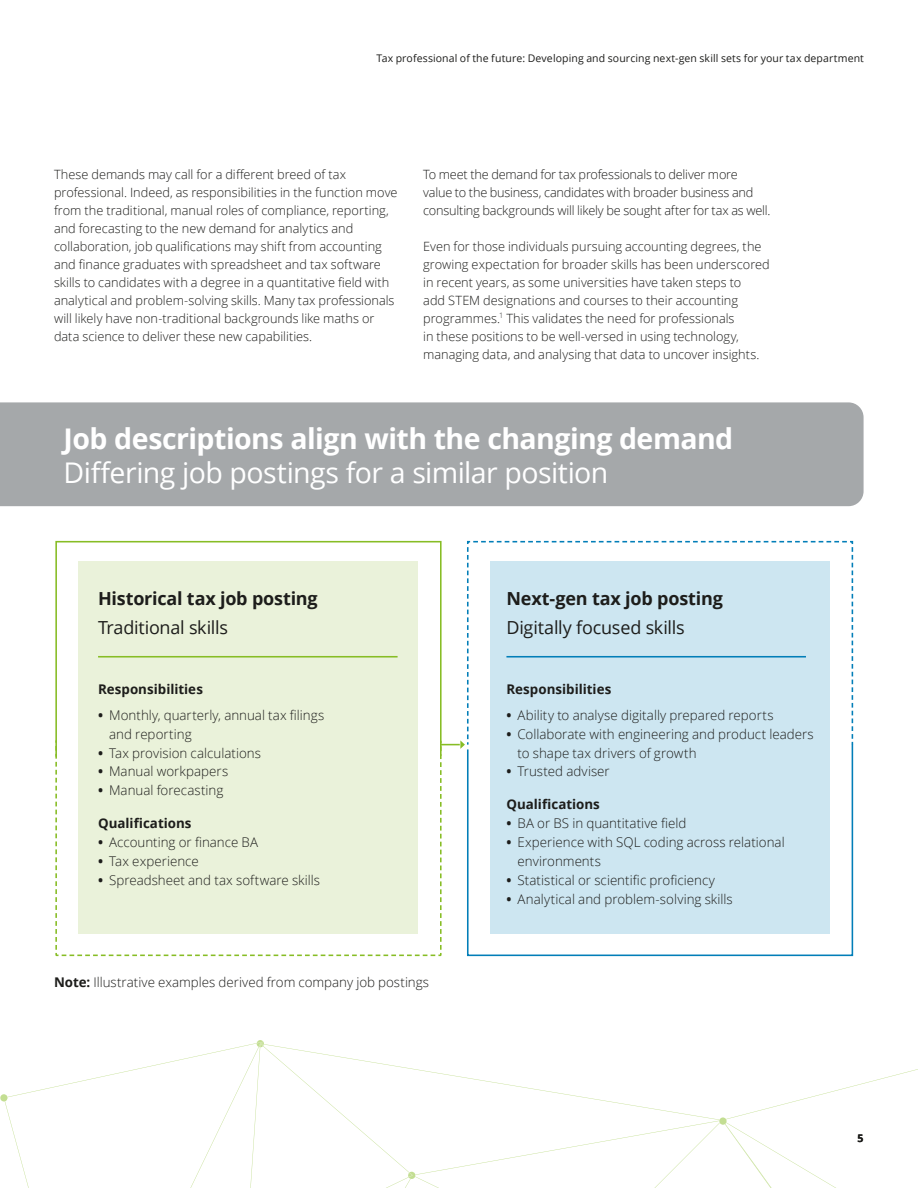
<style>
.page{position:relative;width:918px;height:1188px;background:#fff}
.page>*{position:absolute;margin:0;border:0;box-sizing:border-box;transform-origin:0 0}
.Introduction__14_18p{font:700 28.5px/34.2px "Open Sans";letter-spacing:-.02em;color:#fff}
.Body_copy__8_5_12pt{font:700 18px "Open Sans";letter-spacing:-.01em;color:#1d1d1b}
.Body_copy__8_5_12pt-2{font:18px "Open Sans";letter-spacing:-.015em;color:#1d1d1b}
.Introduction__14_18p-2{font:300 13.35px/18.9px "Open Sans";color:#1d1d1b}
.Body_copy__8_5_12pt-3{font:700 13.35px "Open Sans";color:#1d1d1b}
.Introduction__14_18p-3{font:300 12.75px/18px "Open Sans";color:#1d1d1b}
.Brochure_title___Lef{font:10.5px "Open Sans";letter-spacing:.01em;color:#1d1d1b}
.Brochure_title___Rig{font:700 10.5px "Open Sans";color:#1d1d1b}
.s1{font-weight:400}
.s2{font-weight:700}
</style>
<div class="page">
<div style="left:0;top:402px;width:864px;height:104px;background:#a5a8aa"></div>
<svg style="left:0;top:1040px;width:918px;height:148px"></svg>
<svg style="left:442px;top:541px;width:411px;height:415px"></svg>
<svg style="left:55px;top:758px;width:387px;height:199px"></svg>
<svg style="left:55px;top:540px;width:387px;height:218px"></svg>
<hr style="left:98px;top:656px;width:300px;height:2px;background:#87bd25">
<hr style="left:506px;top:656px;width:300px;height:2px;background:#027eb8">
<p class="Brochure_title___Lef" style="left:376px;top:51px;width:489px">Tax professional of the future: Developing and sourcing next-gen skill sets for your tax department</p>
<p class="Introduction__14_18p-3" style="left:54px;top:165px;width:345px">These demands may call for a different breed of tax professional. Indeed, as responsibilities in the function move from the traditional, manual roles of compliance, reporting, and forecasting to the new demand for analytics and collaboration, job qualifications may shift from accounting and finance graduates with spreadsheet and tax software skills to candidates with a degree in a quantitative field with analytical and problem-solving skills. Many tax professionals will likely have non-traditional backgrounds like maths or data science to deliver these new capabilities.</p>
<p class="Introduction__14_18p-3" style="left:423px;top:165px;width:349px">To meet the demand for tax professionals to deliver more<br>value to the business, candidates with broader business and consulting backgrounds will likely be sought after for tax as well.</p>
<p class="Introduction__14_18p-3" style="left:423px;top:237px;width:348px">Even for those individuals pursuing accounting degrees, the growing expectation for broader skills has been underscored in recent years, as some universities have taken steps to<br>add STEM designations and courses to their accounting programmes.<sup>1</sup> This validates the need for professionals<br>in these positions to be well-versed in using technology, managing data, and analysing that data to uncover insights.</p>
<p class="Introduction__14_18p" style="left:63px;top:421px;width:671px">Job descriptions align with the changing demand<br><span class="s1">Differing job postings for a similar position</span></p>
<p class="Body_copy__8_5_12pt" style="left:98px;top:586px;width:221px">Historical tax job posting</p>
<p class="Body_copy__8_5_12pt-2" style="left:98px;top:615px;width:131px">Traditional skills</p>
<p class="Body_copy__8_5_12pt-3" style="left:98px;top:680px;width:106px">Responsibilities</p>
<p class="Introduction__14_18p-2" style="left:109px;top:705px;width:217px;text-indent:-11px"><span class="s2">•</span> Monthly, quarterly, annual tax filings and reporting</p>
<p class="Introduction__14_18p-2" style="left:98px;top:743px;width:164px"><span class="s2">•</span> Tax provision calculations</p>
<p class="Introduction__14_18p-2" style="left:98px;top:762px;width:132px"><span class="s2">•</span> Manual workpapers</p>
<p class="Introduction__14_18p-2" style="left:98px;top:781px;width:127px"><span class="s2">•</span> Manual forecasting</p>
<p class="Body_copy__8_5_12pt-3" style="left:98px;top:814px;width:95px">Qualifications</p>
<p class="Introduction__14_18p-2" style="left:98px;top:832px;width:162px"><span class="s2">•</span> Accounting or finance BA</p>
<p class="Introduction__14_18p-2" style="left:98px;top:851px;width:102px"><span class="s2">•</span> Tax experience</p>
<p class="Introduction__14_18p-2" style="left:98px;top:870px;width:224px"><span class="s2">•</span> Spreadsheet and tax software skills</p>
<p class="Introduction__14_18p-2" style="left:54px;top:973px;width:377px"><span class="s2">Note:</span> Illustrative examples derived from company job postings</p>
<p class="Body_copy__8_5_12pt" style="left:506px;top:586px;width:218px">Next-gen tax job posting</p>
<p class="Body_copy__8_5_12pt-2" style="left:506px;top:615px;width:180px">Digitally focused skills</p>
<p class="Body_copy__8_5_12pt-3" style="left:506px;top:680px;width:106px">Responsibilities</p>
<p class="Introduction__14_18p-2" style="left:506px;top:705px;width:269px"><span class="s2">•</span> Ability to analyse digitally prepared reports</p>
<p class="Introduction__14_18p-2" style="left:518px;top:724px;width:298px;text-indent:-11px"><span class="s2">•</span> Collaborate with engineering and product leaders to shape tax drivers of growth</p>
<p class="Introduction__14_18p-2" style="left:506px;top:762px;width:105px"><span class="s2">•</span> Trusted adviser</p>
<p class="Body_copy__8_5_12pt-3" style="left:506px;top:795px;width:95px">Qualifications</p>
<p class="Introduction__14_18p-2" style="left:506px;top:814px;width:182px"><span class="s2">•</span> BA or BS in quantitative field</p>
<p class="Introduction__14_18p-2" style="left:518px;top:832px;width:269px;text-indent:-11px"><span class="s2">•</span> Experience with SQL coding across relational environments</p>
<p class="Introduction__14_18p-2" style="left:506px;top:870px;width:210px"><span class="s2">•</span> Statistical or scientific proficiency</p>
<p class="Introduction__14_18p-2" style="left:506px;top:889px;width:228px"><span class="s2">•</span> Analytical and problem-solving skills</p>
<p class="Brochure_title___Rig" style="left:858px;top:1131px;width:7px">5</p>
</div>
